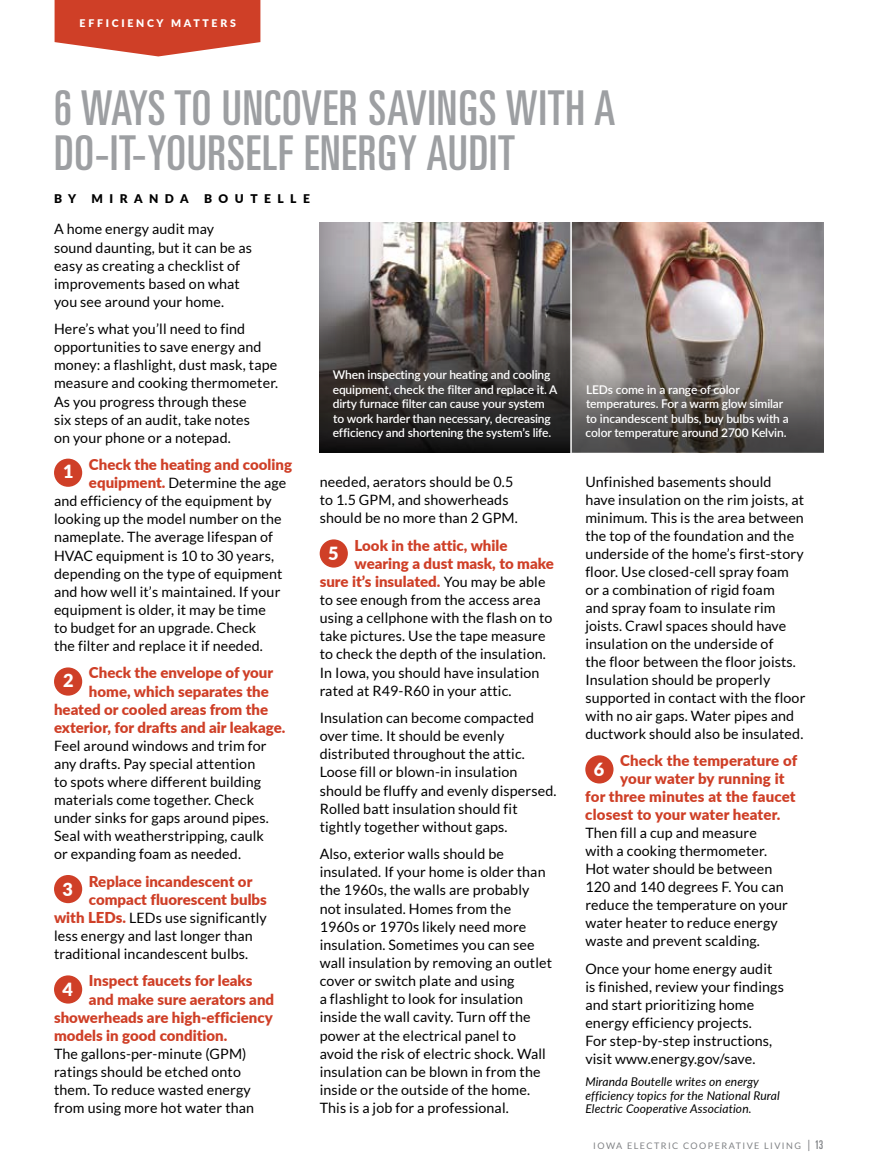
<style>
.page{position:relative;width:878px;height:1175px;background:#fff}
.page>*{position:absolute;margin:0;border:0;box-sizing:border-box;transform-origin:0 0}
.t1{font:ultra-condensed 48px/45px "Univers";letter-spacing:.02em;color:#9d9fa2}
.t2{font:900 18.15px "Lato";color:#fff}
.t3{font:900 15px/18.1px "Lato";color:#cf3f27}
.t4{font:14.25px/18.1px "Lato";letter-spacing:.01em;color:#000}
.t5{font:600 12px/14.4px "Lato";letter-spacing:-.01em;color:#fff}
.t6{font:italic 12px/13.5px "Lato";letter-spacing:.01em;color:#000}
.t7{font:900 12px "Lato";letter-spacing:.54em;color:#000}
.t8{font:900 10.5px "Lato";letter-spacing:.26em;color:#fff}
.t9{font:9px "Lato";letter-spacing:.16em;color:#808285}
.s1{font-weight:900;font-size:15px;color:#cf3f27}
.s2{font-weight:400;font-size:14.25px;color:#000}
.s3{font-size:12px}
.s4{font-family:"Univers";font-stretch:ultra-condensed;font-size:12px}
</style>
<div class="page">
<svg style="left:55px;top:0;width:205px;height:56px;background:#d45540"></svg>
<div style="left:571px;top:220px;width:255px;height:233px;background:#000;opacity:.25"></div>
<div style="left:318px;top:220px;width:255px;height:233px;background:#000;opacity:.25"></div>
<svg style="left:572px;top:329px;width:252px;height:123px;background:#74706d"></svg>
<svg style="left:319px;top:312px;width:251px;height:140px;background:#3a3635"></svg>
<hr style="left:570px;top:216px;width:2px;height:242px;background:#fff">
<div style="left:54px;top:458px;width:28px;height:29px;background:#cf3f27;border-radius:50%"></div>
<div style="left:54px;top:667px;width:28px;height:28px;background:#cf3f27;border-radius:50%"></div>
<div style="left:320px;top:539px;width:28px;height:28px;background:#cf3f27;border-radius:50%"></div>
<div style="left:585px;top:755px;width:28px;height:28px;background:#cf3f27;border-radius:50%"></div>
<div style="left:54px;top:875px;width:28px;height:28px;background:#cf3f27;border-radius:50%"></div>
<div style="left:54px;top:975px;width:28px;height:28px;background:#cf3f27;border-radius:50%"></div>
<p class="t8" style="left:80px;top:15px;width:158px">EFFICIENCY MATTERS</p>
<h1 class="t1" style="left:54px;top:85px;width:563px">6 WAYS TO UNCOVER SAVINGS WITH A<br>DO-IT-YOURSELF ENERGY AUDIT</h1>
<p class="t7" style="left:54px;top:189px;width:24px">B Y</p>
<p class="t7" style="left:91px;top:189px;width:99px">MIRANDA</p>
<p class="t7" style="left:204px;top:189px;width:107px">BOUTELLE</p>
<p class="t4" style="left:54px;top:220px;width:199px">A home energy audit may sound daunting, but it can be as easy as creating a checklist of improvements based on what you see around your home.</p>
<p class="t4" style="left:54px;top:320px;width:226px">Here’s what you’ll need to find opportunities to save energy and money: a flashlight, dust mask, tape measure and cooking thermometer.<br>As you progress through these<br>six steps of an audit, take notes<br>on your phone or a notepad.</p>
<p class="t3" style="left:89px;top:455px;width:205px">Check the heating and cooling</p>
<p class="t4" style="left:54px;top:474px;width:234px;text-indent:35px"><span class="s1">equipment.</span> Determine the age and efficiency of the equipment by looking up the model number on the nameplate. The average lifespan of HVAC equipment is 10 to 30 years, depending on the type of equipment and how well it’s maintained. If your equipment is older, it may be time<br>to budget for an upgrade. Check<br>the filter and replace it if needed.</p>
<p class="t3" style="left:89px;top:663px;width:186px">Check the envelope of your</p>
<p class="t3" style="left:89px;top:681px;width:181px">home, which separates the</p>
<p class="t3" style="left:54px;top:699px;width:216px">heated or cooled areas from the</p>
<p class="t3" style="left:54px;top:717px;width:233px">exterior, for drafts and air leakage.</p>
<p class="t4" style="left:54px;top:736px;width:216px">Feel around windows and trim for any drafts. Pay special attention to spots where different building materials come together. Check under sinks for gaps around pipes.<br>Seal with weatherstripping, caulk or expanding foam as needed.</p>
<p class="t3" style="left:89px;top:871px;width:179px">Replace incandescent or compact fluorescent bulbs</p>
<p class="t4" style="left:54px;top:908px;width:214px"><span class="s1">with LEDs.</span> LEDs use significantly less energy and last longer than traditional incandescent bulbs.</p>
<p class="t3" style="left:89px;top:971px;width:165px">Inspect faucets for leaks</p>
<p class="t3" style="left:89px;top:989px;width:187px">and make sure aerators and</p>
<p class="t3" style="left:54px;top:1007px;width:220px">showerheads are high-efficiency</p>
<p class="t3" style="left:54px;top:1025px;width:175px">models in good condition.</p>
<p class="t4" style="left:54px;top:1044px;width:202px">The gallons-per-minute (GPM) ratings should be etched onto them. To reduce wasted energy from using more hot water than</p>
<p class="t2" style="left:63px;top:458px;width:12px">1</p>
<p class="t2" style="left:63px;top:667px;width:12px">2</p>
<p class="t2" style="left:63px;top:875px;width:12px">3</p>
<p class="t2" style="left:63px;top:975px;width:12px">4</p>
<p class="t5" style="left:333px;top:367px;width:226px">When inspecting your heating and cooling equipment, check the filter and replace it. A dirty furnace filter can cause your system to work harder than necessary, decreasing efficiency and shortening the system’s life.</p>
<p class="t4" style="left:320px;top:473px;width:200px">needed, aerators should be 0.5 to 1.5 GPM, and showerheads should be no more than 2 GPM.</p>
<p class="t3" style="left:354px;top:535px;width:154px">Look in the attic, while</p>
<p class="t3" style="left:354px;top:553px;width:201px">wearing a dust mask, to make</p>
<p class="t3" style="left:319px;top:571px;width:227px">sure it’s insulated. <span class="s2">You may be able</span></p>
<p class="t4" style="left:320px;top:590px;width:234px">to see enough from the access area using a cellphone with the flash on to take pictures. Use the tape measure to check the depth of the insulation.<br>In Iowa, you should have insulation rated at R49-R60 in your attic.</p>
<p class="t4" style="left:320px;top:708px;width:238px">Insulation can become compacted over time. It should be evenly distributed throughout the attic.<br>Loose fill or blown-in insulation should be fluffy and evenly dispersed.<br>Rolled batt insulation should fit tightly together without gaps.</p>
<p class="t4" style="left:320px;top:844px;width:234px">Also, exterior walls should be insulated. If your home is older than the 1960s, the walls are probably not insulated. Homes from the 1960s or 1970s likely need more insulation. Sometimes you can see wall insulation by removing an outlet cover or switch plate and using<br>a flashlight to look for insulation inside the wall cavity. Turn off the power at the electrical panel to avoid the risk of electric shock. Wall insulation can be blown in from the inside or the outside of the home.<br>This is a job for a professional.</p>
<p class="t2" style="left:328px;top:539px;width:12px">5</p>
<p class="t5" style="left:585px;top:382px;width:205px">LEDs come in a range of color temperatures. For a warm glow similar to incandescent bulbs, buy bulbs with a color temperature around 2700 Kelvin.</p>
<p class="t4" style="left:585px;top:472px;width:221px">Unfinished basements should<br>have insulation on the rim joists, at minimum. This is the area between the top of the foundation and the underside of the home’s first-story floor. Use closed-cell spray foam or a combination of rigid foam<br>and spray foam to insulate rim joists. Crawl spaces should have insulation on the underside of<br>the floor between the floor joists.<br>Insulation should be properly supported in contact with the floor with no air gaps. Water pipes and ductwork should also be insulated.</p>
<p class="t3" style="left:620px;top:751px;width:178px">Check the temperature of</p>
<p class="t3" style="left:620px;top:769px;width:166px">your water by running it</p>
<p class="t3" style="left:585px;top:787px;width:212px">for three minutes at the faucet</p>
<p class="t3" style="left:585px;top:805px;width:197px">closest to your water heater.</p>
<p class="t4" style="left:585px;top:824px;width:204px">Then fill a cup and measure with a cooking thermometer.<br>Hot water should be between<br>120 and 140 degrees F. You can reduce the temperature on your water heater to reduce energy waste and prevent scalding.</p>
<p class="t4" style="left:585px;top:959px;width:200px">Once your home energy audit is finished, review your findings and start prioritizing home energy efficiency projects.<br>For step-by-step instructions, visit www.energy.gov/save.</p>
<p class="t6" style="left:585px;top:1074px;width:196px">Miranda Boutelle writes on energy efficiency topics for the National Rural<br>Electric Cooperative Association.</p>
<p class="t2" style="left:594px;top:755px;width:12px">6</p>
<p class="t9" style="left:593px;top:1141px;width:232px">IOWA ELECTRIC COOPERATIVE LIVING <span class="s3">|</span> <span class="s4">13</span></p>
</div>
